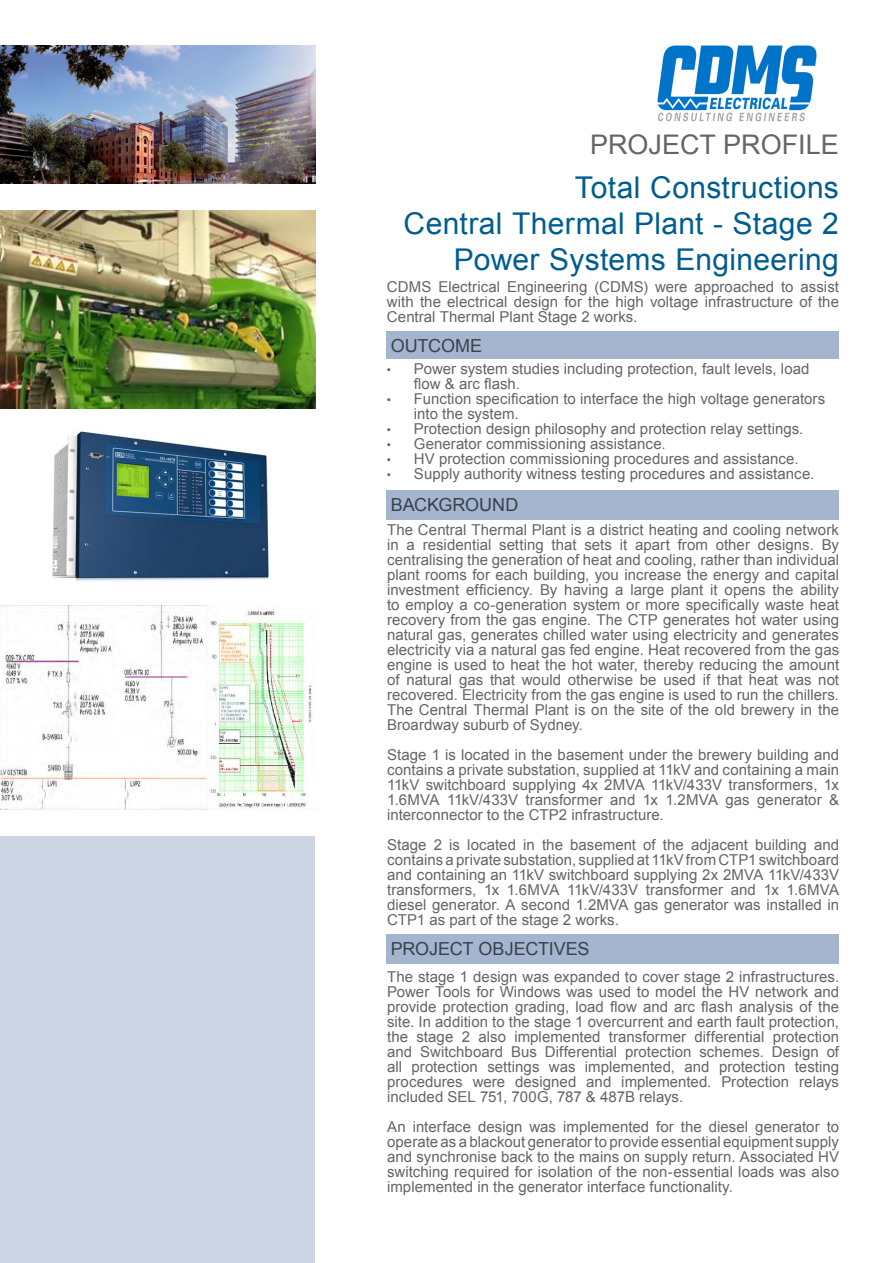
<style>
.page{position:relative;width:893px;height:1263px;background:#fff}
.page>*{position:absolute;margin:0;border:0;box-sizing:border-box;transform-origin:0 0}
.Cover_Article_Header{font:30px "Arial";letter-spacing:.01em;color:#015d91}
.t1{font:27px "Arial";color:#646469}
.t2{font:18px "Arial";color:#37424a}
.t3{font:15px/15px "Arial";letter-spacing:.005em;color:#646469;text-align:justify}
.s1{font-size:12px}
</style>
<div class="page">
<div style="left:0;top:837px;width:315px;height:426px;background:#cdd5e4"></div>
<div style="left:387px;top:331px;width:452px;height:28px;background:#a6b5cf"></div>
<div style="left:387px;top:490px;width:452px;height:29px;background:#a6b5cf"></div>
<div style="left:387px;top:934px;width:452px;height:30px;background:#a6b5cf"></div>
<img style="left:0;top:210px;width:315px;height:198px">
<img style="left:0;top:45px;width:315px;height:139px">
<img style="left:52px;top:431px;width:218px;height:151px">
<img style="left:0;top:605px;width:312px;height:204px">
<img style="left:657px;top:45px;width:160px;height:77px">
<p class="t1" style="left:590px;top:126px;width:250px">PROJECT PROFILE</p>
<p class="Cover_Article_Header" style="left:575px;top:168px;width:266px">Total Constructions</p>
<p class="Cover_Article_Header" style="left:403px;top:204px;width:437px">Central Thermal Plant - Stage 2</p>
<p class="Cover_Article_Header" style="left:454px;top:240px;width:387px">Power Systems Engineering</p>
<p class="t3" style="left:387px;top:279px;width:454px">CDMS Electrical Engineering (CDMS) were approached to assist with the electrical design for the high voltage infrastructure of the Central Thermal Plant Stage 2 works.</p>
<p class="t2" style="left:391px;top:334px;width:93px">OUTCOME</p>
<p class="t3" style="left:414px;top:361px;width:397px;text-indent:-27px"><span class="s1">•</span> Power system studies including protection, fault levels, load flow &amp; arc flash.</p>
<p class="t3" style="left:414px;top:391px;width:413px;text-indent:-27px"><span class="s1">•</span> Function specification to interface the high voltage generators into the system.</p>
<p class="t3" style="left:387px;top:421px;width:418px"><span class="s1">•</span> Protection design philosophy and protection relay settings.</p>
<p class="t3" style="left:387px;top:436px;width:280px"><span class="s1">•</span> Generator commissioning assistance.</p>
<p class="t3" style="left:387px;top:451px;width:413px"><span class="s1">•</span> HV protection commissioning procedures and assistance.</p>
<p class="t3" style="left:387px;top:466px;width:429px"><span class="s1">•</span> Supply authority witness testing procedures and assistance.</p>
<p class="t2" style="left:391px;top:493px;width:129px">BACKGROUND</p>
<p class="t3" style="left:387px;top:523px;width:454px">The Central Thermal Plant is a district heating and cooling network in a residential setting that sets it apart from other designs. By centralising the generation of heat and cooling, rather than individual plant rooms for each building, you increase the energy and capital investment efficiency. By having a large plant it opens the ability to employ a co-generation system or more specifically waste heat recovery from the gas engine. The CTP generates hot water using natural gas, generates chilled water using electricity and generates electricity via a natural gas fed engine. Heat recovered from the gas engine is used to heat the hot water, thereby reducing the amount of natural gas that would otherwise be used if that heat was not recovered. Electricity from the gas engine is used to run the chillers.<br>The Central Thermal Plant is on the site of the old brewery in the Broardway suburb of Sydney.</p>
<p class="t3" style="left:387px;top:748px;width:453px">Stage 1 is located in the basement under the brewery building and contains a private substation, supplied at 11kV and containing a main 11kV switchboard supplying 4x 2MVA 11kV/433V transformers, 1x 1.6MVA 11kV/433V transformer and 1x 1.2MVA gas generator &amp; interconnector to the CTP2 infrastructure.</p>
<p class="t3" style="left:387px;top:838px;width:454px">Stage 2 is located in the basement of the adjacent building and contains a private substation, supplied at 11kV from CTP1 switchboard and containing an 11kV switchboard supplying 2x 2MVA 11kV/433V transformers, 1x 1.6MVA 11kV/433V transformer and 1x 1.6MVA diesel generator. A second 1.2MVA gas generator was installed in CTP1 as part of the stage 2 works.</p>
<p class="t2" style="left:391px;top:937px;width:200px">PROJECT OBJECTIVES</p>
<p class="t3" style="left:387px;top:969px;width:454px">The stage 1 design was expanded to cover stage 2 infrastructures.<br>Power Tools for Windows was used to model the HV network and provide protection grading, load flow and arc flash analysis of the site. In addition to the stage 1 overcurrent and earth fault protection, the stage 2 also implemented transformer differential protection and Switchboard Bus Differential protection schemes. Design of all protection settings was implemented, and protection testing procedures were designed and implemented. Protection relays included SEL 751, 700G, 787 &amp; 487B relays.</p>
<p class="t3" style="left:387px;top:1119px;width:454px">An interface design was implemented for the diesel generator to operate as a blackout generator to provide essential equipment supply and synchronise back to the mains on supply return. Associated HV switching required for isolation of the non-essential loads was also implemented in the generator interface functionality.</p>
</div>
